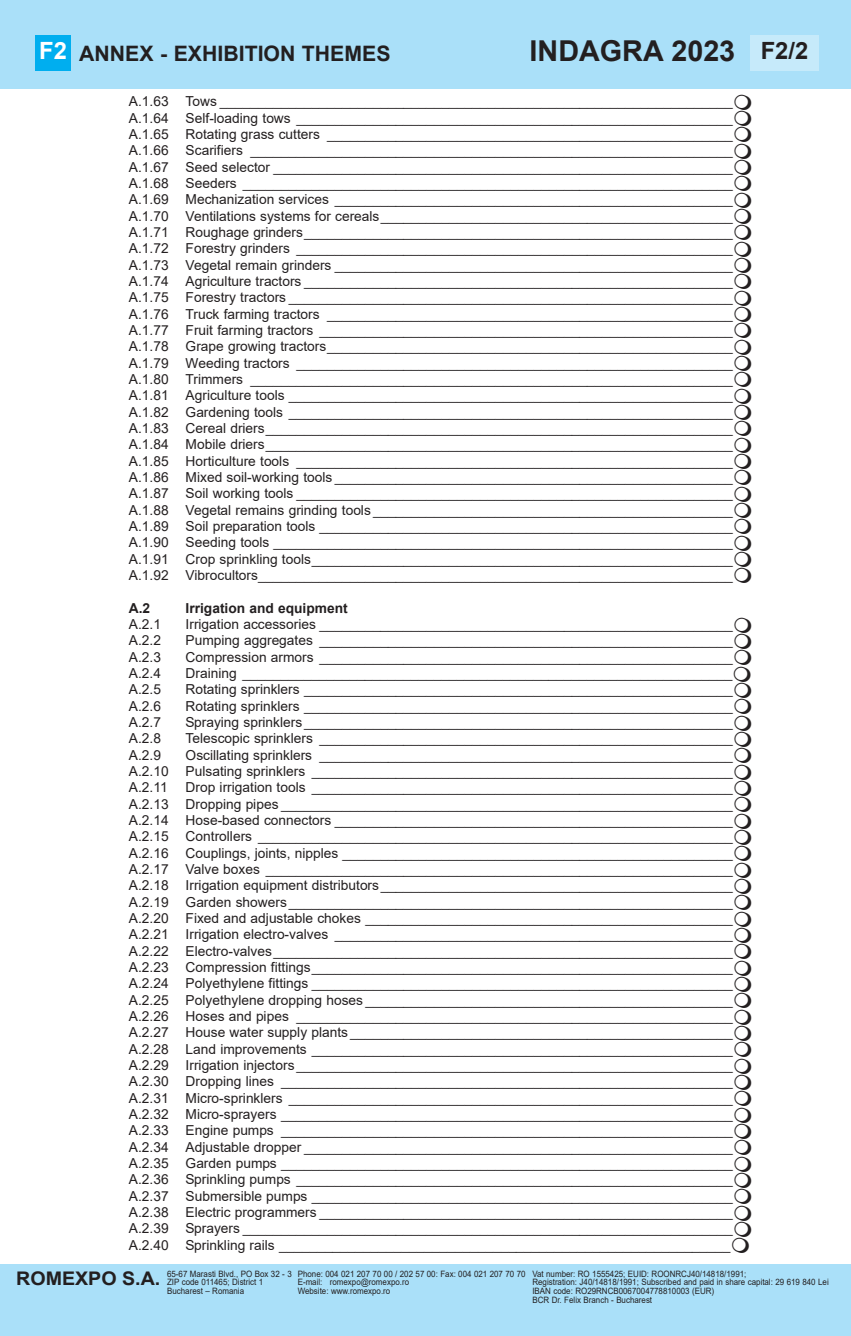
<style>
.page{position:relative;width:851px;height:1336px;background:#fff}
.page>*{position:absolute;margin:0;border:0;box-sizing:border-box;transform-origin:0 0}
.t1{font:700 28.75px "Arial";color:#231f20}
.t2{font:700 21.25px "Arial";color:#231f20}
.t3{font:700 18.75px "Arial";color:#231f20;scale:1.05 1}
.t4{font:13.75px/16.4px "Arial";color:#231f20;text-align:justify}
.t5{font:700 13.75px "Arial";color:#231f20}
.t6{font:8.75px/8.8px "Arial";color:#231f20;scale:.91 1}
.s1{font-size:23.75px;color:#fff}
.s2{font-size:23.75px}
</style>
<div class="page">
<div style="left:0;top:0;width:850px;height:89px;background:#aae0f9"></div>
<div style="left:35px;top:35px;width:36px;height:35px;background:#00aeef"></div>
<div style="left:750px;top:35px;width:69px;height:35px;background:#c6eafa"></div>
<div style="left:0;top:1264px;width:850px;height:72px;background:#aae0f9"></div>
<h2 class="t2" style="left:39px;top:42px;width:353px"><span class="s1">F2</span> ANNEX - EXHIBITION THEMES</h2>
<h1 class="t1" style="left:529px;top:35px;width:280px">INDAGRA 2023 <span class="s2">F2/2</span></h1>
<p class="t4" style="left:129px;top:93px;width:605px">A.1.63 Tows ___________________________________________________________________ A.1.64 Self-loading tows _________________________________________________________ A.1.65 Rotating grass cutters _____________________________________________________ A.1.66 Scarifiers _______________________________________________________________ A.1.67 Seed selector ____________________________________________________________ A.1.68 Seeders ________________________________________________________________ A.1.69 Mechanization services ____________________________________________________ A.1.70 Ventilations systems for cereals______________________________________________ A.1.71 Roughage grinders________________________________________________________ A.1.72 Forestry grinders _________________________________________________________ A.1.73 Vegetal remain grinders ____________________________________________________ A.1.74 Agriculture tractors ________________________________________________________ A.1.75 Forestry tractors __________________________________________________________ A.1.76 Truck farming tractors _____________________________________________________ A.1.77 Fruit farming tractors ______________________________________________________ A.1.78 Grape growing tractors_____________________________________________________ A.1.79 Weeding tractors _________________________________________________________ A.1.80 Trimmers _______________________________________________________________ A.1.81 Agriculture tools __________________________________________________________ A.1.82 Gardening tools __________________________________________________________ A.1.83 Cereal driers_____________________________________________________________ A.1.84 Mobile driers_____________________________________________________________ A.1.85 Horticulture tools _________________________________________________________ A.1.86 Mixed soil-working tools ____________________________________________________ A.1.87 Soil working tools _________________________________________________________ A.1.88 Vegetal remains grinding tools _______________________________________________ A.1.89 Soil preparation tools ______________________________________________________ A.1.90 Seeding tools ____________________________________________________________ A.1.91 Crop sprinkling tools_______________________________________________________ A.1.92 Vibrocultors______________________________________________________________</p>
<p class="t5" style="left:129px;top:600px;width:23px">A.2</p>
<p class="t5" style="left:186px;top:600px;width:163px">Irrigation and equipment</p>
<p class="t4" style="left:129px;top:616px;width:34px">A.2.1</p>
<p class="t4" style="left:185px;top:616px;width:548px">Irrigation accessories ______________________________________________________</p>
<p class="t4" style="left:129px;top:632px;width:34px">A.2.2</p>
<p class="t4" style="left:186px;top:632px;width:548px">Pumping aggregates ______________________________________________________</p>
<p class="t4" style="left:129px;top:649px;width:34px">A.2.3</p>
<p class="t4" style="left:186px;top:649px;width:548px">Compression armors ______________________________________________________</p>
<p class="t4" style="left:129px;top:665px;width:34px">A.2.4</p>
<p class="t4" style="left:186px;top:665px;width:548px">Draining ________________________________________________________________</p>
<p class="t4" style="left:129px;top:681px;width:34px">A.2.5</p>
<p class="t4" style="left:186px;top:681px;width:548px">Rotating sprinklers ________________________________________________________</p>
<p class="t4" style="left:129px;top:698px;width:34px">A.2.6</p>
<p class="t4" style="left:186px;top:698px;width:548px">Rotating sprinklers ________________________________________________________</p>
<p class="t4" style="left:129px;top:714px;width:34px">A.2.7</p>
<p class="t4" style="left:186px;top:714px;width:548px">Spraying sprinklers ________________________________________________________</p>
<p class="t4" style="left:129px;top:730px;width:34px">A.2.8</p>
<p class="t4" style="left:186px;top:730px;width:548px">Telescopic sprinklers ______________________________________________________</p>
<p class="t4" style="left:129px;top:747px;width:34px">A.2.9</p>
<p class="t4" style="left:129px;top:747px;width:605px;text-indent:57px">Oscillating sprinklers ______________________________________________________ A.2.10 Pulsating sprinklers _______________________________________________________ A.2.11</p>
<p class="t4" style="left:129px;top:779px;width:605px;text-indent:57px">Drop irrigation tools _______________________________________________________ A.2.13 Dropping pipes ___________________________________________________________ A.2.14 Hose-based connectors ____________________________________________________ A.2.15 Controllers ______________________________________________________________ A.2.16 Couplings, joints, nipples ___________________________________________________ A.2.17 Valve boxes _____________________________________________________________ A.2.18 Irrigation equipment distributors ______________________________________________ A.2.19 Garden showers __________________________________________________________ A.2.20 Fixed and adjustable chokes ________________________________________________ A.2.21 Irrigation electro-valves ____________________________________________________ A.2.22 Electro-valves____________________________________________________________ A.2.23 Compression fittings_______________________________________________________ A.2.24 Polyethylene fittings _______________________________________________________ A.2.25 Polyethylene dropping hoses ________________________________________________ A.2.26 Hoses and pipes _________________________________________________________ A.2.27 House water supply plants __________________________________________________ A.2.28 Land improvements _______________________________________________________ A.2.29 Irrigation injectors _________________________________________________________ A.2.30 Dropping lines ___________________________________________________________ A.2.31 Micro-sprinklers __________________________________________________________ A.2.32 Micro-sprayers ___________________________________________________________ A.2.33 Engine pumps ___________________________________________________________ A.2.34 Adjustable dropper ________________________________________________________ A.2.35 Garden pumps ___________________________________________________________ A.2.36 Sprinkling pumps _________________________________________________________ A.2.37 Submersible pumps _______________________________________________________ A.2.38 Electric programmers ______________________________________________________ A.2.39 Sprayers ________________________________________________________________ A.2.40 Sprinkling rails ___________________________________________________________</p>
<h3 class="t3" style="left:16px;top:1268px;width:139px">ROMEXPO S.A.</h3>
<p class="t6" style="left:167px;top:1269px;width:138px">65-67 Marasti Blvd., PO Box 32 - 3<br>ZIP code 011465; District 1<br>Bucharest – Romania</p>
<p class="t6" style="left:532px;top:1269px;width:327px">Vat number: RO 1555425; EUID: ROONRCJ40/14818/1991;<br>Registration: J40/14818/1991; Subscribed and paid in share capital: 29 619 840 Lei IBAN code: RO29RNCB0067004778810003 (EUR)<br>BCR Dr. Felix Branch - Bucharest</p>
<p class="t6" style="left:298px;top:1269px;width:252px">Phone: 004 021 207 70 00 / 202 57 00: Fax: 004 021 207 70 70<br>E-mail: romexpo@romexpo.ro<br>Website: www.romexpo.ro</p>
</div>
